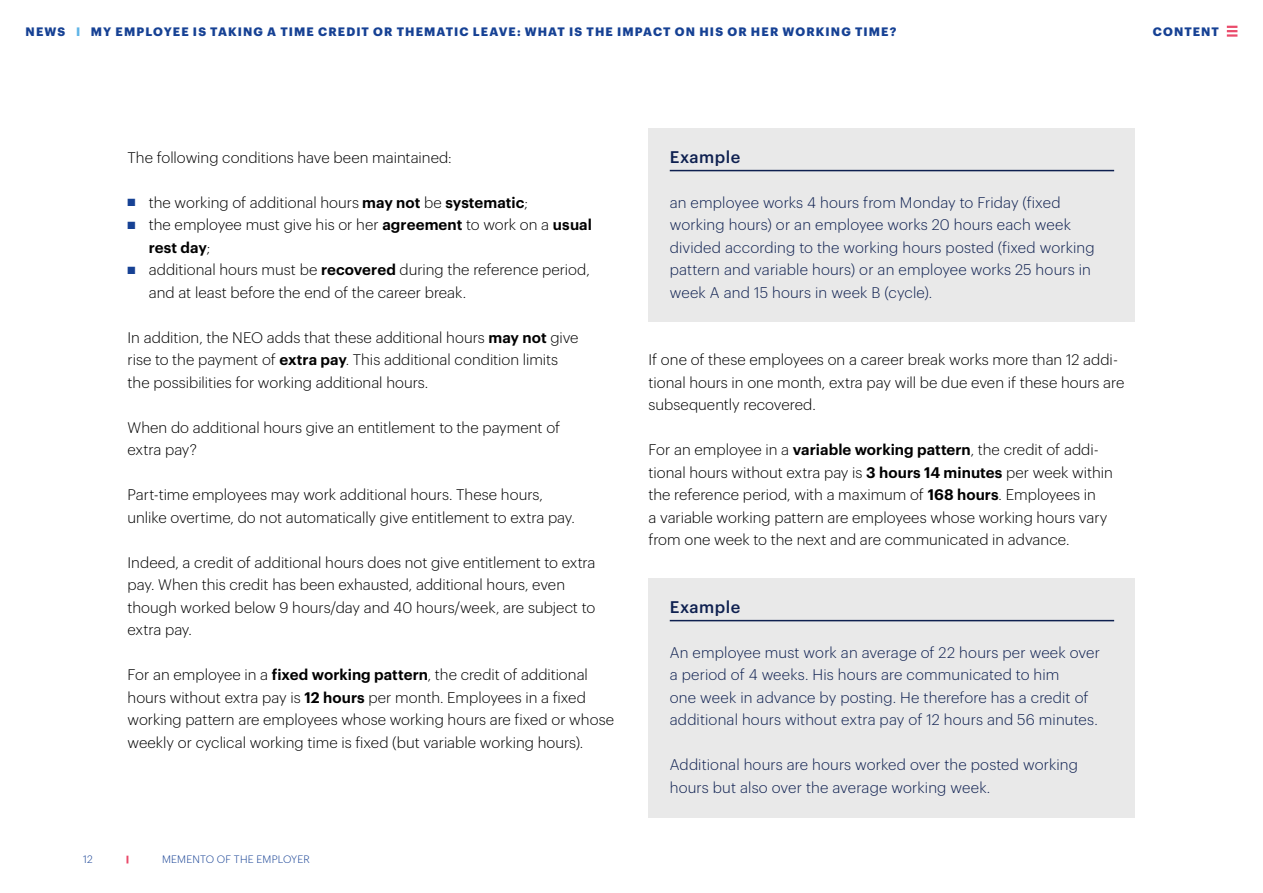
<style>
.page{position:relative;width:1263px;height:893px;background:#fff}
.page>*{position:absolute;margin:0;border:0;box-sizing:border-box;transform-origin:0 0}
.t1{font:500 16.5px "Graphik";letter-spacing:.03em;color:#0e2050}
.t2{font:300 15px/22.5px "Graphik";color:#000}
.t3{font:300 15px/22.5px "Graphik";letter-spacing:.01em;color:#0e2050}
.t4{font:700 12px "Graphik";letter-spacing:.09em;color:#164194}
.t5{font:300 10.5px "Graphik";letter-spacing:.015em;color:#164194}
.s1{color:#60b5e7}
.s2{color:#164194}
.s3{font-weight:600}
</style>
<div class="page">
<div style="left:648px;top:128px;width:487px;height:59px;background:#e9e9e9"></div>
<hr style="left:670px;top:170px;width:444px;height:1px;background:#0e2050">
<div style="left:648px;top:174px;width:487px;height:148px;background:#e9e9e9"></div>
<div style="left:648px;top:578px;width:487px;height:59px;background:#e9e9e9"></div>
<hr style="left:670px;top:620px;width:444px;height:1px;background:#0e2050">
<div style="left:648px;top:624px;width:487px;height:148px;background:#e9e9e9"></div>
<div style="left:648px;top:737px;width:487px;height:80px;background:#e9e9e9"></div>
<svg style="left:126px;top:856px;width:2px;height:7px"></svg>
<svg style="left:1227px;top:26px;width:10px;height:11px"></svg>
<p class="t4" style="left:26px;top:23px;width:872px">NEWS <span class="s1">I</span> MY EMPLOYEE IS TAKING A TIME CREDIT OR THEMATIC LEAVE: WHAT IS THE IMPACT ON HIS OR HER WORKING TIME?</p>
<p class="t4" style="left:1153px;top:23px;width:68px">CONTENT</p>
<p class="t2" style="left:128px;top:145px;width:326px">The following conditions have been maintained:</p>
<p class="t2" style="left:128px;top:190px;width:402px"><span class="s2">■</span> the working of additional hours <span class="s3">may not</span> be <span class="s3">systematic</span>;</p>
<p class="t2" style="left:149px;top:212px;width:445px;text-indent:-21px"><span class="s2">■</span> the employee must give his or her <span class="s3">agreement</span> to work on a <span class="s3">usual rest day</span>;</p>
<p class="t2" style="left:149px;top:257px;width:442px;text-indent:-21px"><span class="s2">■</span> additional hours must be <span class="s3">recovered</span> during the reference period, and at least before the end of the career break.</p>
<p class="t2" style="left:128px;top:325px;width:452px">In addition, the NEO adds that these additional hours <span class="s3">may not</span> give rise to the payment of <span class="s3">extra pay</span>. This additional condition limits the possibilities for working additional hours.</p>
<p class="t2" style="left:128px;top:415px;width:434px">When do additional hours give an entitlement to the payment of extra pay?</p>
<p class="t2" style="left:128px;top:482px;width:449px">Part-time employees may work additional hours. These hours, unlike overtime, do not automatically give entitlement to extra pay.</p>
<p class="t2" style="left:128px;top:550px;width:469px">Indeed, a credit of additional hours does not give entitlement to extra pay. When this credit has been exhausted, additional hours, even though worked below 9 hours/day and 40 hours/week, are subject to extra pay.</p>
<p class="t2" style="left:128px;top:662px;width:488px">For an employee in a <span class="s3">fixed working pattern</span>, the credit of additional hours without extra pay is <span class="s3">12 hours</span> per month. Employees in a fixed working pattern are employees whose working hours are fixed or whose weekly or cyclical working time is fixed (but variable working hours).</p>
<p class="t5" style="left:83px;top:852px;width:11px">12</p>
<p class="t5" style="left:162px;top:852px;width:149px">MEMENTO OF THE EMPLOYER</p>
<p class="t1" style="left:670px;top:144px;width:72px">Example</p>
<p class="t3" style="left:670px;top:190px;width:426px">an employee works 4 hours from Monday to Friday (fixed working hours) or an employee works 20 hours each week divided according to the working hours posted (fixed working pattern and variable hours) or an employee works 25 hours in week A and 15 hours in week B (cycle).</p>
<p class="t2" style="left:648px;top:347px;width:477px">If one of these employees on a career break works more than 12 addi&shy;tional hours in one month, extra pay will be due even if these hours are subsequently recovered.</p>
<p class="t2" style="left:648px;top:437px;width:466px">For an employee in a <span class="s3">variable working pattern</span>, the credit of addi&shy;tional hours without extra pay is <span class="s3">3 hours 14 minutes</span> per week within the reference period, with a maximum of <span class="s3">168 hours</span>. Employees in<br>a variable working pattern are employees whose working hours vary from one week to the next and are communicated in advance.</p>
<p class="t1" style="left:670px;top:594px;width:72px">Example</p>
<p class="t3" style="left:670px;top:640px;width:432px">An employee must work an average of 22 hours per week over a period of 4 weeks. His hours are communicated to him<br>one week in advance by posting. He therefore has a credit of additional hours without extra pay of 12 hours and 56 minutes.</p>
<p class="t3" style="left:670px;top:752px;width:410px">Additional hours are hours worked over the posted working hours but also over the average working week.</p>
</div>
